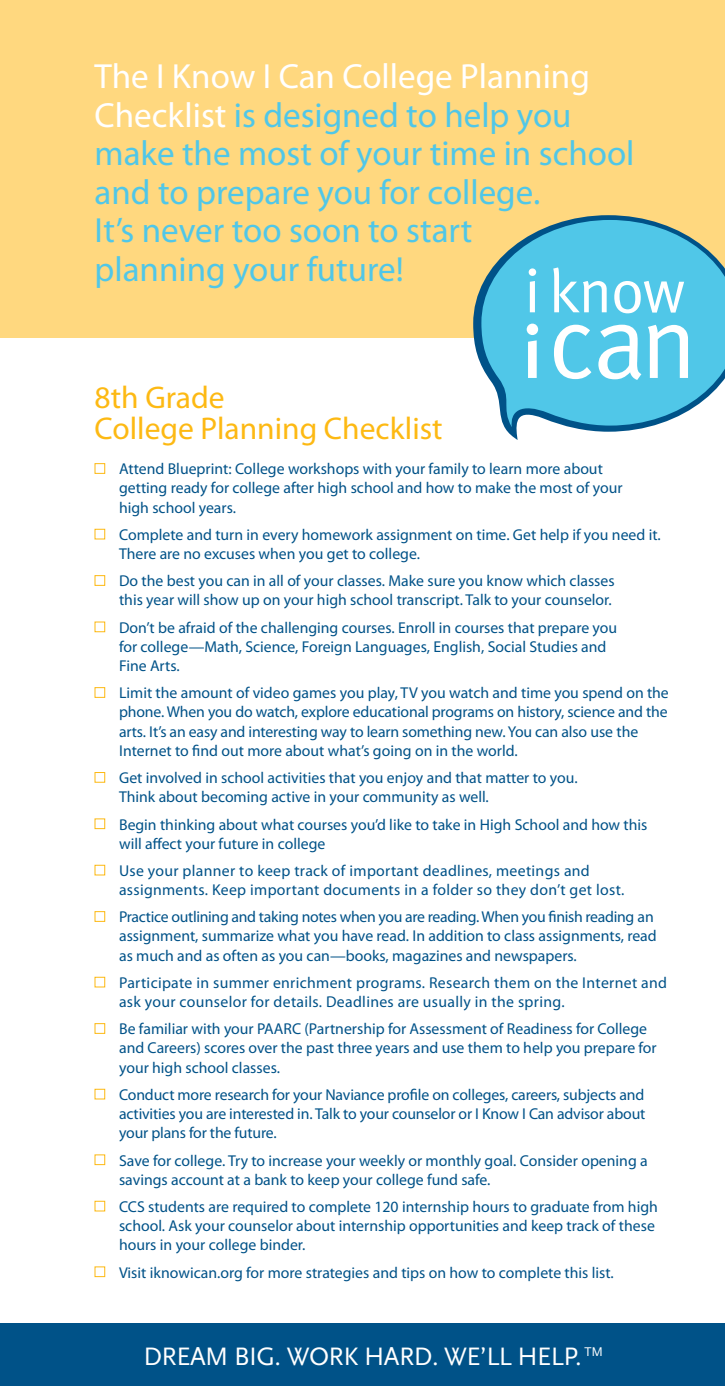
<style>
.page{position:relative;width:725px;height:1386px;background:#fff}
.page>*{position:absolute;margin:0;border:0;box-sizing:border-box;transform-origin:0 0}
.t1{font:35px/38.5px "Myriad Pro";color:#50c7e8}
.t2{font:31.5px/31.5px "Myriad Pro";color:#fdb913}
.t3{font:26.43px "Scala Sans";letter-spacing:-.02em;color:#fff}
.t4{font:15.75px/19.2px "Myriad Pro";color:#005288}
.t5{font:15.75px/19.2px "Myriad Pro";letter-spacing:.02em;color:#005288}
.s1{color:#fff}
</style>
<div class="page">
<div style="left:0;top:1323px;width:724px;height:63px;background:#005288"></div>
<div style="left:0;top:0;width:724px;height:337px;background:#ffd87f"></div>
<div style="left:94px;top:463px;width:11px;height:11px;border:1px solid #fdb913"></div>
<div style="left:94px;top:529px;width:11px;height:10px;border:1px solid #fdb913"></div>
<div style="left:94px;top:575px;width:11px;height:11px;border:1px solid #fdb913"></div>
<div style="left:94px;top:622px;width:11px;height:10px;border:1px solid #fdb913"></div>
<div style="left:94px;top:687px;width:11px;height:11px;border:1px solid #fdb913"></div>
<div style="left:94px;top:772px;width:11px;height:11px;border:1px solid #fdb913"></div>
<div style="left:94px;top:818px;width:11px;height:11px;border:1px solid #fdb913"></div>
<div style="left:94px;top:865px;width:11px;height:10px;border:1px solid #fdb913"></div>
<div style="left:94px;top:911px;width:11px;height:11px;border:1px solid #fdb913"></div>
<div style="left:94px;top:977px;width:11px;height:10px;border:1px solid #fdb913"></div>
<div style="left:94px;top:1023px;width:11px;height:11px;border:1px solid #fdb913"></div>
<div style="left:94px;top:1089px;width:11px;height:10px;border:1px solid #fdb913"></div>
<div style="left:94px;top:1154px;width:11px;height:11px;border:1px solid #fdb913"></div>
<div style="left:94px;top:1201px;width:11px;height:10px;border:1px solid #fdb913"></div>
<div style="left:94px;top:1266px;width:11px;height:11px;border:1px solid #fdb913"></div>
<svg style="left:471px;top:215px;width:177px;height:225px"></svg>
<svg style="left:481px;top:220px;width:243px;height:207px;fill:#50c7e8"></svg>
<svg style="left:528px;top:268px;width:8px;height:44px"></svg>
<svg style="left:553px;top:267px;width:53px;height:45px"></svg>
<svg style="left:614px;top:281px;width:70px;height:32px"></svg>
<div style="left:526px;top:324px;width:12px;height:11px;background:#fff;border-radius:50%"></div>
<svg style="left:528px;top:340px;width:8px;height:38px"></svg>
<svg style="left:554px;top:325px;width:37px;height:54px"></svg>
<svg style="left:598px;top:325px;width:43px;height:55px"></svg>
<svg style="left:647px;top:325px;width:41px;height:53px"></svg>
<h1 class="t1" style="left:94px;top:57px;width:541px"><span class="s1">The I Know I Can College Planning<br>Checklist</span> is designed to help you make the most of your time in school and to prepare you for college.<br>It’s never too soon to start<br>planning your future!</h1>
<h2 class="t2" style="left:94px;top:381px;width:349px">8th Grade<br>College Planning Checklist</h2>
<p class="t4" style="left:119px;top:459px;width:505px">Attend Blueprint: College workshops with your family to learn more about getting ready for college after high school and how to make the most of your high school years.</p>
<p class="t4" style="left:119px;top:525px;width:543px">Complete and turn in every homework assignment on time. Get help if you need it.<br>There are no excuses when you get to college.</p>
<p class="t4" style="left:119px;top:571px;width:497px">Do the best you can in all of your classes. Make sure you know which classes this year will show up on your high school transcript. Talk to your counselor.</p>
<p class="t4" style="left:119px;top:617px;width:499px">Don’t be afraid of the challenging courses. Enroll in courses that prepare you for college—Math, Science, Foreign Languages, English, Social Studies and<br>Fine Arts.</p>
<p class="t4" style="left:119px;top:683px;width:551px">Limit the amount of video games you play, TV you watch and time you spend on the phone. When you do watch, explore educational programs on history, science and the arts. It’s an easy and interesting way to learn something new. You can also use the Internet to find out more about what’s going on in the world.</p>
<p class="t4" style="left:119px;top:768px;width:460px">Get involved in school activities that you enjoy and that matter to you.<br>Think about becoming active in your community as well.</p>
<p class="t4" style="left:119px;top:814px;width:530px">Begin thinking about what courses you’d like to take in High School and how this will affect your future in college</p>
<p class="t5" style="left:119px;top:861px;width:507px">Use your planner to keep track of important deadlines, meetings and assignments. Keep important documents in a folder so they don’t get lost.</p>
<p class="t4" style="left:119px;top:907px;width:539px">Practice outlining and taking notes when you are reading. When you finish reading an assignment, summarize what you have read. In addition to class assignments, read as much and as often as you can—books, magazines and newspapers.</p>
<p class="t5" style="left:119px;top:973px;width:549px">Participate in summer enrichment programs. Research them on the Internet and ask your counselor for details. Deadlines are usually in the spring.</p>
<p class="t4" style="left:119px;top:1019px;width:539px">Be familiar with your PAARC (Partnership for Assessment of Readiness for College and Careers) scores over the past three years and use them to help you prepare for your high school classes.</p>
<p class="t4" style="left:119px;top:1085px;width:528px;text-align:justify">Conduct more research for your Naviance profile on colleges, careers, subjects and activities you are interested in. Talk to your counselor or I Know I Can advisor about your plans for the future.</p>
<p class="t4" style="left:119px;top:1150px;width:530px">Save for college. Try to increase your weekly or monthly goal. Consider opening a savings account at a bank to keep your college fund safe.</p>
<p class="t4" style="left:119px;top:1197px;width:540px">CCS students are required to complete 120 internship hours to graduate from high school. Ask your counselor about internship opportunities and keep track of these hours in your college binder.</p>
<p class="t4" style="left:119px;top:1262px;width:496px">Visit iknowican.org for more strategies and tips on how to complete this list.</p>
<h3 class="t3" style="left:143px;top:1341px;width:461px">DREAM BIG. WORK HARD. WE’LL HELP. <sup>TM</sup></h3>
</div>
